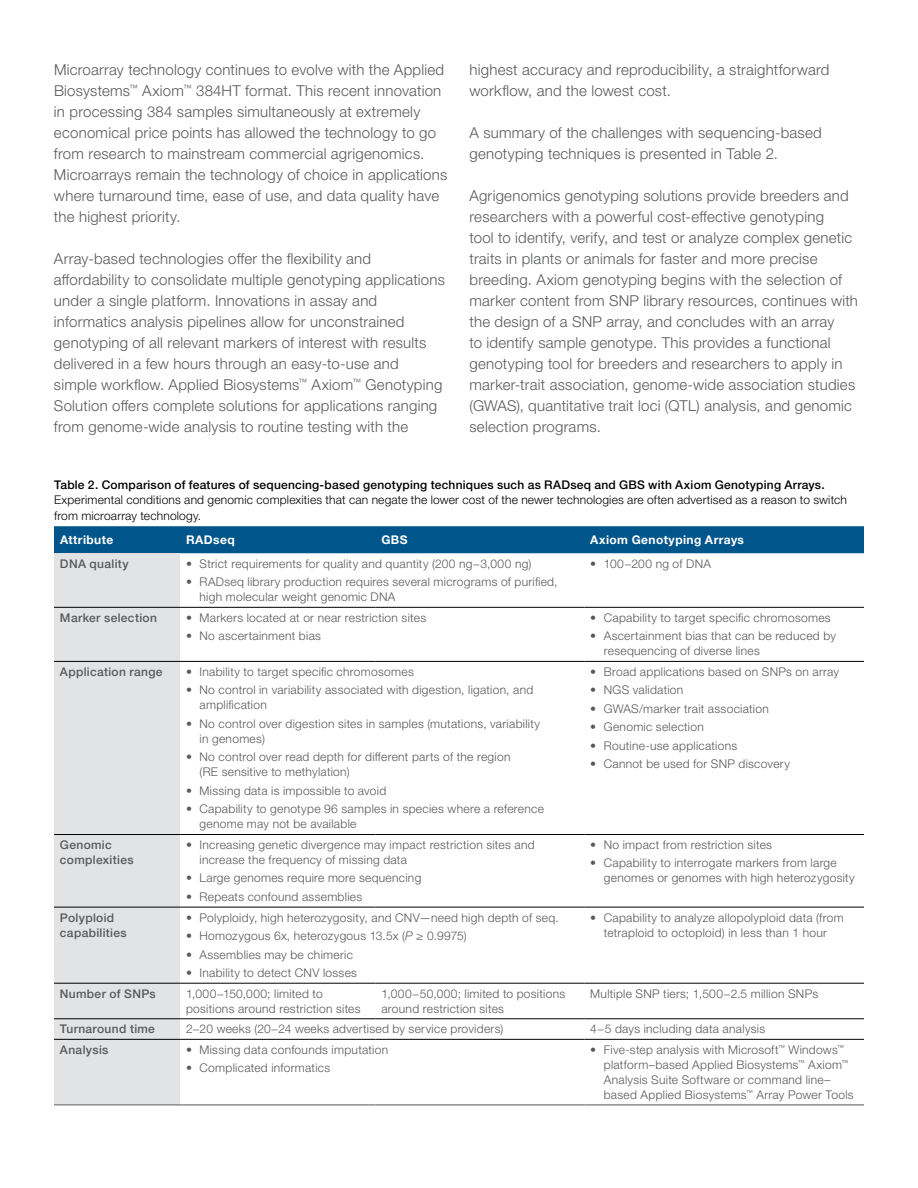
<style>
.page{position:relative;width:918px;height:1188px;background:#fff}
.page>*{position:absolute;margin:0;border:0;box-sizing:border-box;transform-origin:0 0}
.t1{font:300 15px/21px "Helvetica Neue LTW1 G";letter-spacing:.015em;color:#58595b}
.t2{font:300 12px/15px "Helvetica Neue LTW1 G";letter-spacing:.025em;color:#58595b}
.t3{font:300 12px/15.8px "Helvetica Neue LTW1 G";letter-spacing:.015em;color:#000}
.t4{font:500 12px/15px "Helvetica Neue LTW1 G";letter-spacing:.03em;color:#58595b}
.t5{font:500 12px "Helvetica Neue LTW1 G";letter-spacing:.02em;color:#000}
.t6{font:700 12px "Helvetica Neue LTW1 G";letter-spacing:.035em;color:#fff}
.s1{font-style:italic}
</style>
<div class="page">
<div style="left:54px;top:526px;width:810px;height:27px;background:#00558a"></div>
<div style="left:54px;top:553px;width:126px;height:552px;background:#e2e3e4"></div>
<hr style="left:54px;top:607px;width:126px;height:1px;background:#000">
<hr style="left:180px;top:607px;width:195px;height:1px;background:#000">
<hr style="left:375px;top:607px;width:209px;height:1px;background:#000">
<hr style="left:584px;top:607px;width:280px;height:1px;background:#000">
<hr style="left:54px;top:661px;width:126px;height:1px;background:#000">
<hr style="left:180px;top:661px;width:195px;height:1px;background:#000">
<hr style="left:375px;top:661px;width:209px;height:1px;background:#000">
<hr style="left:584px;top:661px;width:280px;height:1px;background:#000">
<hr style="left:54px;top:834px;width:126px;height:1px;background:#000">
<hr style="left:180px;top:834px;width:195px;height:1px;background:#000">
<hr style="left:375px;top:834px;width:209px;height:1px;background:#000">
<hr style="left:584px;top:834px;width:280px;height:1px;background:#000">
<hr style="left:54px;top:907px;width:126px;height:1px;background:#000">
<hr style="left:180px;top:907px;width:195px;height:1px;background:#000">
<hr style="left:375px;top:907px;width:209px;height:1px;background:#000">
<hr style="left:584px;top:907px;width:280px;height:1px;background:#000">
<hr style="left:54px;top:983px;width:126px;height:1px;background:#000">
<hr style="left:180px;top:983px;width:195px;height:1px;background:#000">
<hr style="left:375px;top:983px;width:209px;height:1px;background:#000">
<hr style="left:584px;top:983px;width:280px;height:1px;background:#000">
<hr style="left:54px;top:1019px;width:126px;height:1px;background:#000">
<hr style="left:180px;top:1019px;width:195px;height:1px;background:#000">
<hr style="left:375px;top:1019px;width:209px;height:1px;background:#000">
<hr style="left:584px;top:1019px;width:280px;height:1px;background:#000">
<hr style="left:54px;top:1039px;width:126px;height:1px;background:#000">
<hr style="left:180px;top:1039px;width:195px;height:1px;background:#000">
<hr style="left:375px;top:1039px;width:209px;height:1px;background:#000">
<hr style="left:584px;top:1039px;width:280px;height:1px;background:#000">
<hr style="left:54px;top:1105px;width:126px;height:1px;background:#58595b">
<hr style="left:180px;top:1105px;width:195px;height:1px;background:#58595b">
<hr style="left:375px;top:1105px;width:209px;height:1px;background:#58595b">
<hr style="left:584px;top:1105px;width:280px;height:1px;background:#58595b">
<p class="t1" style="left:54px;top:59px;width:395px">Microarray technology continues to evolve with the Applied Biosystems<sup>™</sup> Axiom<sup>™</sup> 384HT format. This recent innovation in processing 384 samples simultaneously at extremely economical price points has allowed the technology to go from research to mainstream commercial agrigenomics.<br>Microarrays remain the technology of choice in applications where turnaround time, ease of use, and data quality have the highest priority.</p>
<p class="t1" style="left:54px;top:248px;width:392px">Array-based technologies offer the flexibility and affordability to consolidate multiple genotyping applications under a single platform. Innovations in assay and informatics analysis pipelines allow for unconstrained genotyping of all relevant markers of interest with results delivered in a few hours through an easy-to-use and simple workflow. Applied Biosystems<sup>™</sup> Axiom<sup>™</sup> Genotyping Solution offers complete solutions for applications ranging from genome-wide analysis to routine testing with the</p>
<p class="t1" style="left:469px;top:59px;width:362px">highest accuracy and reproducibility, a straightforward workflow, and the lowest cost.</p>
<p class="t1" style="left:469px;top:122px;width:354px">A summary of the challenges with sequencing-based genotyping techniques is presented in Table 2.</p>
<p class="t1" style="left:469px;top:185px;width:390px">Agrigenomics genotyping solutions provide breeders and researchers with a powerful cost-effective genotyping<br>tool to identify, verify, and test or analyze complex genetic traits in plants or animals for faster and more precise breeding. Axiom genotyping begins with the selection of marker content from SNP library resources, continues with the design of a SNP array, and concludes with an array<br>to identify sample genotype. This provides a functional genotyping tool for breeders and researchers to apply in marker-trait association, genome-wide association studies (GWAS), quantitative trait loci (QTL) analysis, and genomic selection programs.</p>
<p class="t5" style="left:54px;top:477px;width:772px">Table 2. Comparison of features of sequencing-based genotyping techniques such as RADseq and GBS with Axiom Genotyping Arrays.</p>
<p class="t3" style="left:54px;top:492px;width:795px">Experimental conditions and genomic complexities that can negate the lower cost of the newer technologies are often advertised as a reason to switch from microarray technology.</p>
<p class="t6" style="left:60px;top:532px;width:55px">Attribute</p>
<p class="t6" style="left:186px;top:532px;width:50px">RADseq</p>
<p class="t6" style="left:381px;top:532px;width:28px">GBS</p>
<p class="t6" style="left:590px;top:532px;width:155px">Axiom Genotyping Arrays</p>
<p class="t4" style="left:60px;top:556px;width:70px">DNA quality</p>
<p class="t2" style="left:186px;top:556px;width:347px">• Strict requirements for quality and quantity (200 ng−3,000 ng)</p>
<p class="t2" style="left:200px;top:574px;width:360px;text-indent:-14px">• RADseq library production requires several micrograms of purified, high molecular weight genomic DNA</p>
<p class="t2" style="left:590px;top:556px;width:122px">• 100−200 ng of DNA</p>
<p class="t4" style="left:60px;top:610px;width:98px">Marker selection</p>
<p class="t2" style="left:186px;top:610px;width:242px">• Markers located at or near restriction sites</p>
<p class="t2" style="left:186px;top:629px;width:136px">• No ascertainment bias</p>
<p class="t4" style="left:60px;top:664px;width:104px">Application range</p>
<p class="t2" style="left:186px;top:664px;width:229px">• Inability to target specific chromosomes</p>
<p class="t2" style="left:200px;top:683px;width:335px;text-indent:-14px">• No control in variability associated with digestion, ligation, and amplification</p>
<p class="t2" style="left:200px;top:716px;width:342px;text-indent:-14px">• No control over digestion sites in samples (mutations, variability in genomes)</p>
<p class="t2" style="left:200px;top:750px;width:312px;text-indent:-14px">• No control over read depth for different parts of the region (RE sensitive to methylation)</p>
<p class="t2" style="left:186px;top:783px;width:202px">• Missing data is impossible to avoid</p>
<p class="t2" style="left:200px;top:802px;width:346px;text-indent:-14px">• Capability to genotype 96 samples in species where a reference genome may not be available</p>
<p class="t4" style="left:60px;top:837px;width:75px">Genomic complexities</p>
<p class="t2" style="left:200px;top:837px;width:337px;text-indent:-14px">• Increasing genetic divergence may impact restriction sites and increase the frequency of missing data</p>
<p class="t2" style="left:186px;top:871px;width:237px">• Large genomes require more sequencing</p>
<p class="t2" style="left:186px;top:889px;width:178px">• Repeats confound assemblies</p>
<p class="t4" style="left:60px;top:910px;width:68px">Polyploid capabilities</p>
<p class="t2" style="left:186px;top:910px;width:374px">• Polyploidy, high heterozygosity, and CNV—need high depth of seq.</p>
<p class="t2" style="left:186px;top:928px;width:282px">• Homozygous 6x, heterozygous 13.5x (<span class="s1">P</span> ≥ 0.9975)</p>
<p class="t2" style="left:186px;top:947px;width:168px">• Assemblies may be chimeric</p>
<p class="t2" style="left:186px;top:965px;width:173px">• Inability to detect CNV losses</p>
<p class="t2" style="left:590px;top:610px;width:242px">• Capability to target specific chromosomes</p>
<p class="t2" style="left:604px;top:629px;width:234px;text-indent:-14px">• Ascertainment bias that can be reduced by resequencing of diverse lines</p>
<p class="t2" style="left:590px;top:664px;width:250px">• Broad applications based on SNPs on array</p>
<p class="t2" style="left:590px;top:683px;width:95px">• NGS validation</p>
<p class="t2" style="left:590px;top:701px;width:180px">• GWAS/marker trait association</p>
<p class="t2" style="left:590px;top:720px;width:115px">• Genomic selection</p>
<p class="t2" style="left:590px;top:738px;width:148px">• Routine-use applications</p>
<p class="t2" style="left:590px;top:757px;width:201px">• Cannot be used for SNP discovery</p>
<p class="t2" style="left:590px;top:837px;width:183px">• No impact from restriction sites</p>
<p class="t2" style="left:604px;top:856px;width:253px;text-indent:-14px">• Capability to interrogate markers from large genomes or genomes with high heterozygosity</p>
<p class="t2" style="left:590px;top:910px;width:255px;text-align:center">• Capability to analyze allopolyploid data (from tetraploid to octoploid) in less than 1 hour</p>
<p class="t4" style="left:60px;top:986px;width:97px">Number of SNPs</p>
<p class="t2" style="left:186px;top:986px;width:176px">1,000−150,000; limited to positions around restriction sites</p>
<p class="t2" style="left:381px;top:986px;width:185px">1,000−50,000; limited to positions around restriction sites</p>
<p class="t2" style="left:590px;top:986px;width:229px">Multiple SNP tiers; 1,500−2.5 million SNPs</p>
<p class="t4" style="left:60px;top:1021px;width:96px">Turnaround time</p>
<p class="t2" style="left:186px;top:1021px;width:319px">2−20 weeks (20−24 weeks advertised by service providers)</p>
<p class="t2" style="left:590px;top:1021px;width:176px">4−5 days including data analysis</p>
<p class="t4" style="left:60px;top:1042px;width:50px">Analysis</p>
<p class="t2" style="left:186px;top:1042px;width:204px">• Missing data confounds imputation</p>
<p class="t2" style="left:186px;top:1060px;width:146px">• Complicated informatics</p>
<p class="t2" style="left:604px;top:1042px;width:251px;text-indent:-14px">• Five-step analysis with Microsoft<sup>™</sup> Windows<sup>™ </sup>platform–based Applied Biosystems<sup>™</sup> Axiom<sup>™ </sup>Analysis Suite Software or command line– based Applied Biosystems<sup>™</sup> Array Power Tools</p>
</div>
